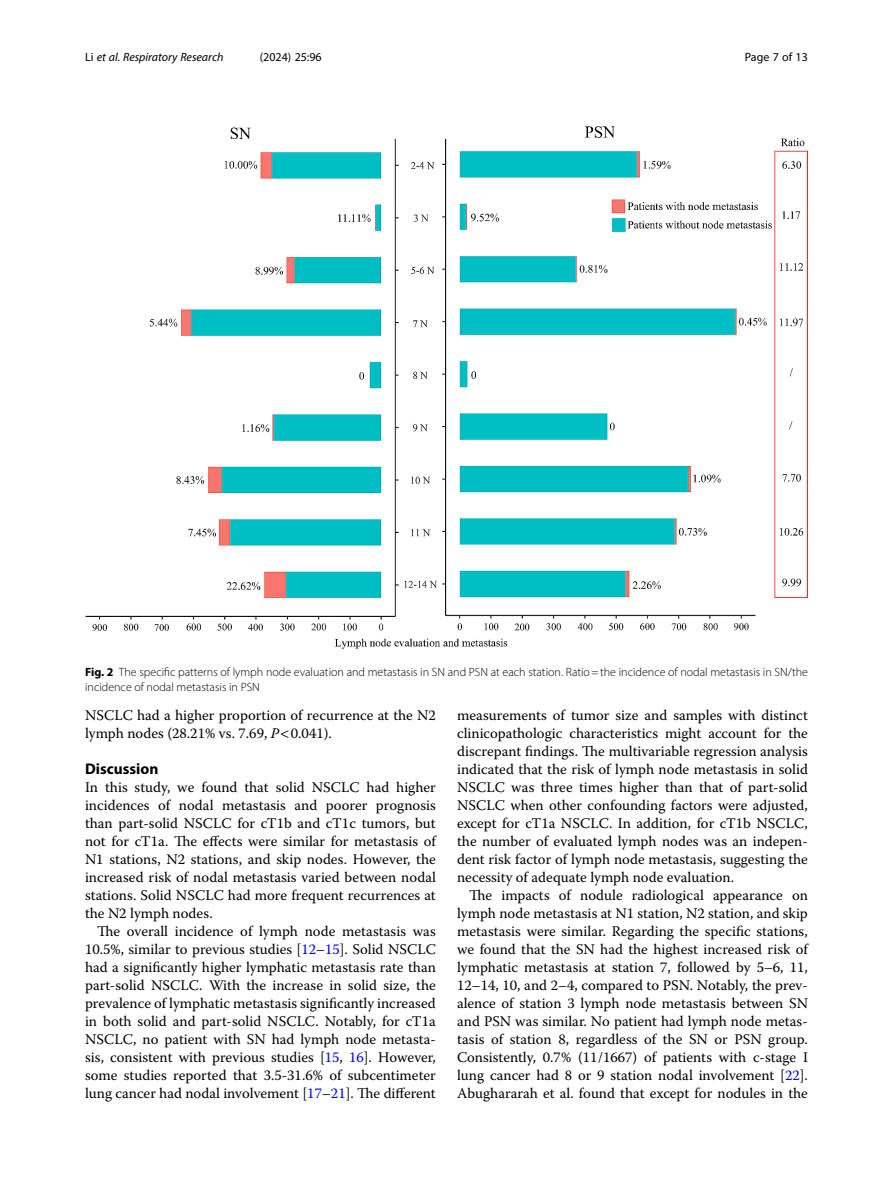
<style>
.page{position:relative;width:893px;height:1191px;background:#fff}
.page>*{position:absolute;margin:0;border:0;box-sizing:border-box;transform-origin:0 0}
.Head_1{font:700 15.45px "Myriad Pro";color:#000}
.Body_Text_Indent{font:14.7px/18px "Warnock Pro";color:#000;text-align:justify}
.Body_Text{font:14.7px/18px "Warnock Pro";color:#000}
.Figure_Caption{font:300 12px/15px "Myriad Pro";color:#000}
.t1{font:italic 12px "Myriad Pro";color:#000}
.t2{font:12px "Myriad Pro";color:#000}
.s1{font-style:normal}
.s2{font-weight:700}
.s3{font-style:italic}
.s4{color:#00f}
</style>
<div class="page">
<img style="left:85px;top:126px;width:723px;height:523px">
<p class="t1" style="left:85px;top:50px;width:140px"><span class="s1">Li</span> et al. Respiratory Research</p>
<p class="t2" style="left:260px;top:50px;width:63px">(2024) 25:96</p>
<p class="t2" style="left:745px;top:50px;width:65px">Page 7 of 13</p>
<p class="Figure_Caption" style="left:85px;top:664px;width:724px"><span class="s2">Fig. 2</span> The specific patterns of lymph node evaluation and metastasis in SN and PSN at each station. Ratio=the incidence of nodal metastasis in SN/the incidence of nodal metastasis in PSN</p>
<p class="Body_Text" style="left:85px;top:706px;width:352px">NSCLC had a higher proportion of recurrence at the N2 lymph nodes (28.21% vs. 7.69, <span class="s3">P</span> 0.041).</p>
<p class="Head_1" style="left:85px;top:759px;width:75px">Discussion</p>
<p class="Body_Text" style="left:85px;top:778px;width:352px;text-align:justify">In this study, we found that solid NSCLC had higher incidences of nodal metastasis and poorer prognosis than part-solid NSCLC for cT1b and cT1c tumors, but not for cT1a. The effects were similar for metastasis of N1 stations, N2 stations, and skip nodes. However, the increased risk of nodal metastasis varied between nodal stations. Solid NSCLC had more frequent recurrences at the N2 lymph nodes.</p>
<p class="Body_Text_Indent" style="left:85px;top:922px;width:352px;text-indent:12px">The overall incidence of lymph node metastasis was 10.5%, similar to previous studies [<span class="s4">12</span>–<span class="s4">15</span>]. Solid NSCLC had a significantly higher lymphatic metastasis rate than part-solid NSCLC. With the increase in solid size, the prevalence of lymphatic metastasis significantly increased in both solid and part-solid NSCLC. Notably, for cT1a NSCLC, no patient with SN had lymph node metasta&shy;sis, consistent with previous studies [<span class="s4">15</span>, <span class="s4">16</span>]. However, some studies reported that 3.5-31.6% of subcentimeter lung cancer had nodal involvement [<span class="s4">17</span>–<span class="s4">21</span>]. The different</p>
<p class="Body_Text_Indent" style="left:457px;top:706px;width:352px">measurements of tumor size and samples with distinct clinicopathologic characteristics might account for the discrepant findings. The multivariable regression analysis indicated that the risk of lymph node metastasis in solid NSCLC was three times higher than that of part-solid NSCLC when other confounding factors were adjusted, except for cT1a NSCLC. In addition, for cT1b NSCLC, the number of evaluated lymph nodes was an indepen&shy;dent risk factor of lymph node metastasis, suggesting the necessity of adequate lymph node evaluation.</p>
<p class="Body_Text_Indent" style="left:457px;top:886px;width:352px;text-indent:12px">The impacts of nodule radiological appearance on lymph node metastasis at N1 station, N2 station, and skip metastasis were similar. Regarding the specific stations, we found that the SN had the highest increased risk of lymphatic metastasis at station 7, followed by 5–6, 11, 12–14, 10, and 2–4, compared to PSN. Notably, the prev&shy;alence of station 3 lymph node metastasis between SN and PSN was similar. No patient had lymph node metas&shy;tasis of station 8, regardless of the SN or PSN group.<br>Consistently, 0.7% (11/1667) of patients with c-stage I lung cancer had 8 or 9 station nodal involvement [<span class="s4">22</span>].<br>Abughararah et al. found that except for nodules in the</p>
</div>
